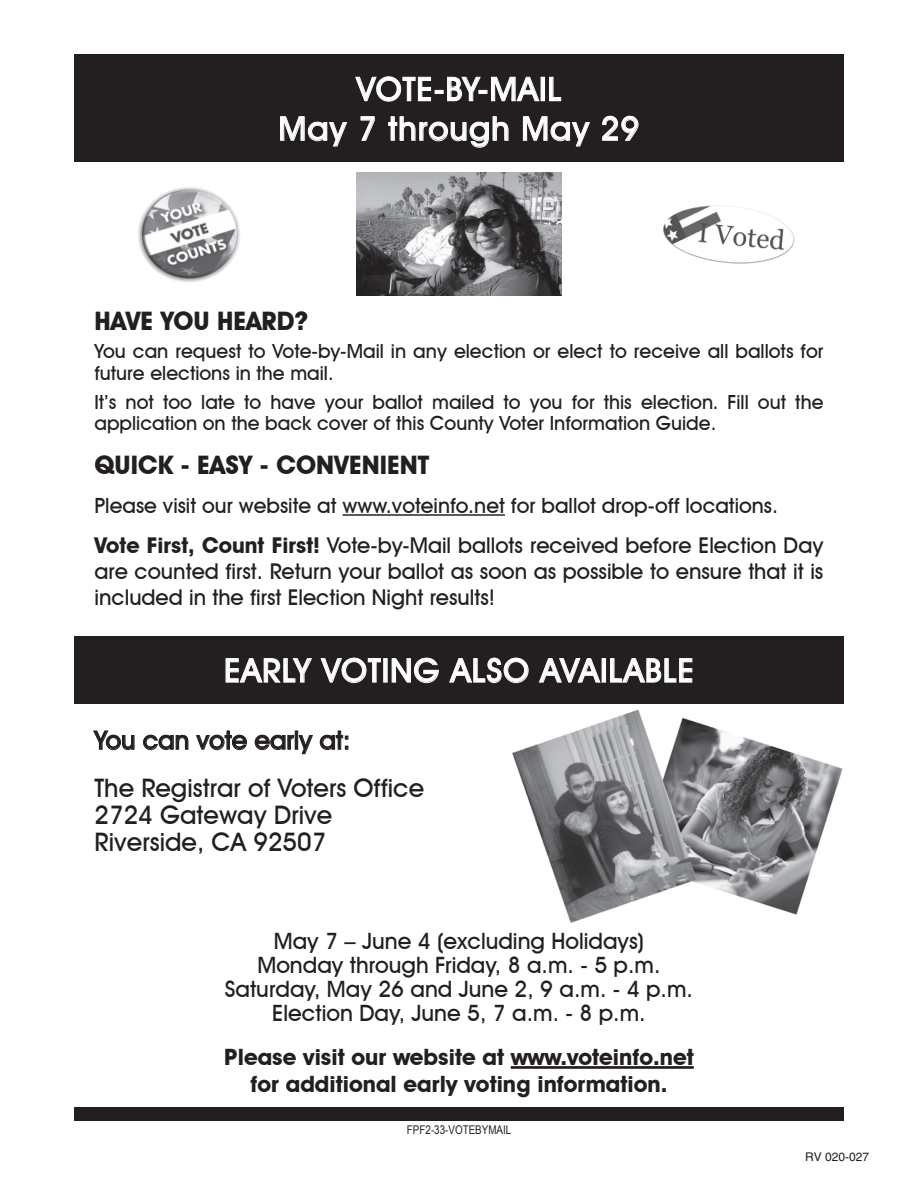
<style>
.page{position:relative;width:918px;height:1188px;background:#fff}
.page>*{position:absolute;margin:0;border:0;box-sizing:border-box;transform-origin:0 0}
.t1{font:500 33px "Avant Garde IT Cby BT";letter-spacing:.03em;color:#fff}
.t2{font:500 25.5px "Avant Garde IT Cby BT";color:#231f20}
.t3{font:700 25.5px "Avant Garde IT Cby BT";color:#231f20}
.t4{font:500 22.5px "Avant Garde IT Cby BT";color:#231f20}
.t5{font:700 22.5px "Avant Garde IT Cby BT";color:#231f20}
.t6{font:500 21.75px/26.1px "Avant Garde IT Cby BT";color:#231f20;text-align:justify}
.t7{font:500 21px "Avant Garde IT Cby BT";color:#231f20}
.t8{font:500 19.5px/21.8px "Avant Garde IT Cby BT";color:#231f20}
.t9{font:12px "Arial Narrow";color:#231f20}
.t10{font:12px "Helvetica LT Std";color:#231f20}
.s1{font-weight:700}
</style>
<div class="page">
<div style="left:74px;top:54px;width:770px;height:108px;background:#231f20"></div>
<svg style="left:356px;top:77px;width:183px;height:24px"></svg>
<div style="left:541px;top:77px;width:4px;height:24px;border:1px solid #fff"></div>
<svg style="left:550px;top:77px;width:11px;height:24px"></svg>
<svg style="left:281px;top:117px;width:66px;height:29px"></svg>
<svg style="left:361px;top:117px;width:13px;height:23px"></svg>
<svg style="left:389px;top:117px;width:119px;height:30px"></svg>
<svg style="left:523px;top:117px;width:66px;height:29px"></svg>
<svg style="left:603px;top:116px;width:35px;height:24px"></svg>
<img style="left:663px;top:205px;width:132px;height:59px">
<img style="left:357px;top:173px;width:205px;height:123px">
<img style="left:138px;top:187px;width:102px;height:95px">
<hr style="left:343px;top:514px;width:162px;height:2px;background:#231f20">
<hr style="left:511px;top:1066px;width:183px;height:3px;background:#231f20">
<svg style="left:93px;top:731px;width:41px;height:19px"></svg>
<svg style="left:143px;top:735px;width:45px;height:15px"></svg>
<svg style="left:196px;top:731px;width:51px;height:19px"></svg>
<div style="left:295px;top:731px;width:3px;height:18px;border:1px solid #231f20"></div>
<svg style="left:255px;top:735px;width:58px;height:19px"></svg>
<svg style="left:320px;top:731px;width:28px;height:19px"></svg>
<div style="left:74px;top:1107px;width:770px;height:13px;background:#231f20"></div>
<img style="left:513px;top:709px;width:330px;height:213px">
<div style="left:74px;top:636px;width:770px;height:67px;background:#231f20"></div>
<svg style="left:226px;top:659px;width:85px;height:23px"></svg>
<svg style="left:321px;top:658px;width:59px;height:25px"></svg>
<svg style="left:392px;top:658px;width:46px;height:25px"></svg>
<svg style="left:450px;top:658px;width:78px;height:25px"></svg>
<svg style="left:540px;top:659px;width:60px;height:23px"></svg>
<div style="left:602px;top:659px;width:4px;height:23px;border:1px solid #fff"></div>
<svg style="left:611px;top:659px;width:81px;height:23px"></svg>
<p class="t1" style="left:357px;top:69px;width:206px">VOTE-BY-MAIL</p>
<p class="t1" style="left:279px;top:109px;width:362px">May 7 through May 29</p>
<p class="t3" style="left:94px;top:305px;width:215px">HAVE YOU HEARD?</p>
<p class="t8" style="left:94px;top:340px;width:730px">You can request to Vote-by-Mail in any election or elect to receive all ballots for future elections in the mail.</p>
<p class="t8" style="left:94px;top:391px;width:731px">It’s not too late to have your ballot mailed to you for this election. Fill out the application on the back cover of this County Voter Information Guide.</p>
<p class="t3" style="left:94px;top:450px;width:336px">QUICK - EASY - CONVENIENT</p>
<p class="t7" style="left:94px;top:493px;width:685px">Please visit our website at www.voteinfo.net for ballot drop-off locations.</p>
<p class="t6" style="left:94px;top:532px;width:731px"><span class="s1">Vote First, Count First!</span> Vote-by-Mail ballots received before Election Day are counted first. Return your ballot as soon as possible to ensure that it is included in the first Election Night results!</p>
<p class="t1" style="left:224px;top:650px;width:471px">EARLY VOTING ALSO AVAILABLE</p>
<p class="t2" style="left:94px;top:725px;width:257px">You can vote early at:</p>
<p class="t2" style="left:94px;top:772px;width:331px">The Registrar of Voters Office</p>
<p class="t2" style="left:94px;top:799px;width:239px">2724 Gateway Drive</p>
<p class="t2" style="left:94px;top:826px;width:233px">Riverside, CA 92507</p>
<p class="t4" style="left:274px;top:927px;width:372px">May 7 – June 4 (excluding Holidays)</p>
<p class="t4" style="left:257px;top:951px;width:405px">Monday through Friday, 8 a.m. - 5 p.m.</p>
<p class="t4" style="left:225px;top:975px;width:470px">Saturday, May 26 and June 2, 9 a.m. - 4 p.m.</p>
<p class="t4" style="left:272px;top:999px;width:375px">Election Day, June 5, 7 a.m. - 8 p.m.</p>
<p class="t5" style="left:224px;top:1043px;width:471px">Please visit our website at www.voteinfo.net</p>
<p class="t5" style="left:251px;top:1071px;width:418px">for additional early voting information.</p>
<p class="t9" style="left:407px;top:1121px;width:106px">FPF2-33-VOTEBYMAIL</p>
<p class="t10" style="left:805px;top:1152px;width:66px">RV 020-027</p>
</div>
